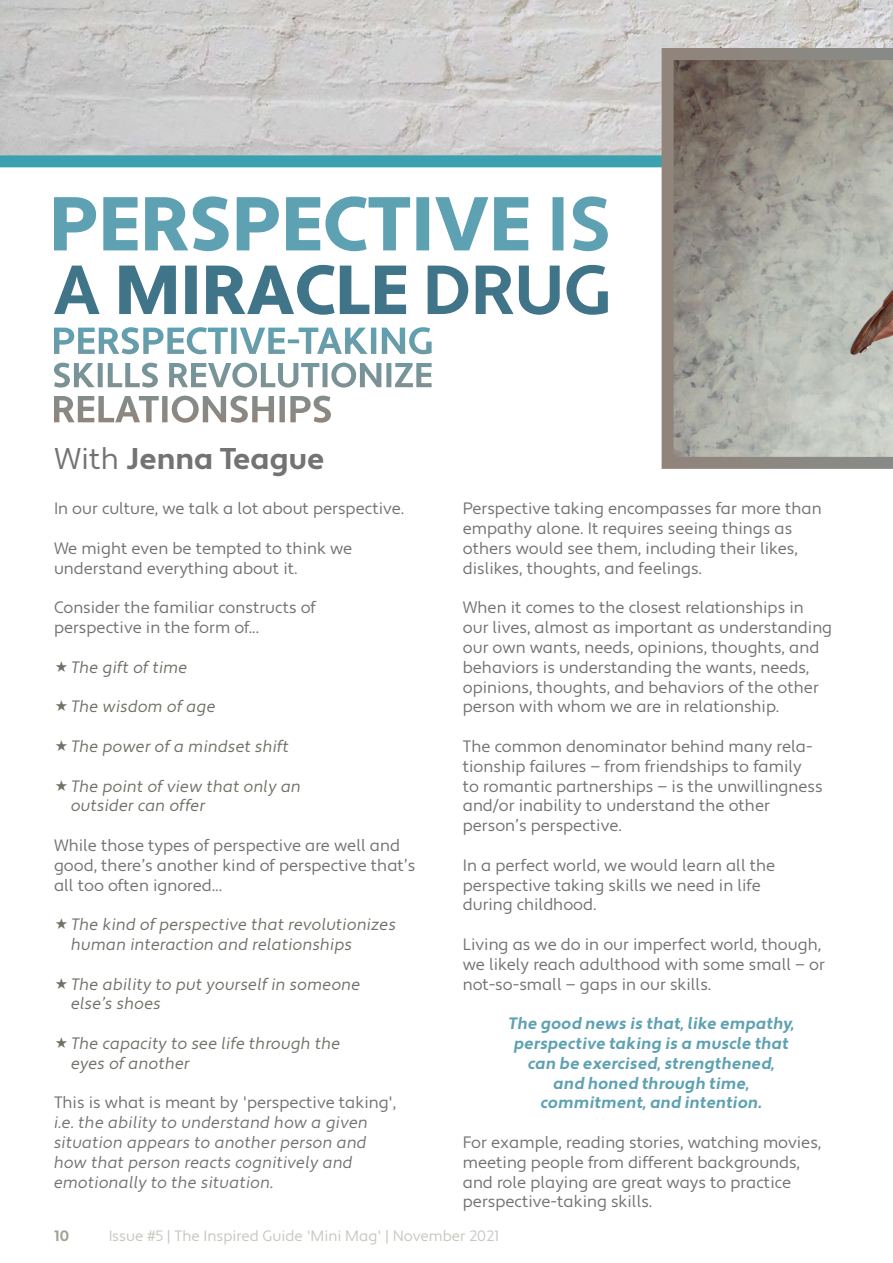
<style>
.page{position:relative;width:893px;height:1263px;background:#fff}
.page>*{position:absolute;margin:0;border:0;box-sizing:border-box;transform-origin:0 0}
.t1{font:700 30px "Apertura";color:#737373}
.t2{font:16.5px/19.8px "Apertura";color:#737373}
.t3{font:16.5px/19.8px "Apertura Obliq";color:#71716a}
.t4{font:16.5px/19.8px "Apertura Bold Obliq";color:#5ea1b2;text-align:center}
.t5{font:16.5px/19.8px "Apertura Obliq";color:#737373}
.t6{font:15px "Apertura";color:#a3a197}
.t7{font:700 15px "Apertura";color:#a3a197}
.s1{font-weight:400}
</style>
<div class="page">
<img style="left:0;top:0;width:893px;height:155px">
<div style="left:0;top:155px;width:893px;height:12px;background:#3ba1b0"></div>
<svg style="left:54px;top:396px;width:277px;height:27px"></svg>
<svg style="left:54px;top:363px;width:378px;height:25px"></svg>
<svg style="left:54px;top:327px;width:378px;height:27px"></svg>
<svg style="left:54px;top:265px;width:554px;height:50px"></svg>
<svg style="left:54px;top:196px;width:554px;height:55px"></svg>
<svg style="left:662px;top:48px;width:231px;height:421px;background:#a19f97"></svg>
<h1 class="t1" style="left:54px;top:440px;width:271px"><span class="s1">With</span> Jenna Teague</h1>
<p class="t2" style="left:54px;top:499px;width:352px">In our culture, we talk a lot about perspective.</p>
<p class="t2" style="left:54px;top:539px;width:300px">We might even be tempted to think we understand everything about it.</p>
<p class="t2" style="left:54px;top:598px;width:263px">Consider the familiar constructs of perspective in the form of...</p>
<p class="t3" style="left:71px;top:658px;width:118px">The gift of time</p>
<p class="t3" style="left:71px;top:697px;width:146px">The wisdom of age</p>
<p class="t3" style="left:71px;top:737px;width:220px">The power of a mindset shift</p>
<p class="t3" style="left:71px;top:776px;width:232px">The point of view that only an outsider can offer</p>
<p class="t2" style="left:54px;top:836px;width:363px">While those types of perspective are well and good, there’s another kind of perspective that’s all too often ignored...</p>
<p class="t3" style="left:71px;top:915px;width:327px">The kind of perspective that revolutionizes human interaction and relationships</p>
<p class="t3" style="left:71px;top:974px;width:291px">The ability to put yourself in someone else’s shoes</p>
<p class="t3" style="left:71px;top:1034px;width:271px">The capacity to see life through the eyes of another</p>
<p class="t2" style="left:54px;top:1093px;width:344px">This is what is meant by 'perspective taking',</p>
<p class="t5" style="left:54px;top:1113px;width:315px">i.e. the ability to understand how a given situation appears to another person and how that person reacts cognitively and emotionally to the situation.</p>
<p class="t2" style="left:463px;top:499px;width:360px">Perspective taking encompasses far more than empathy alone. It requires seeing things as others would see them, including their likes, dislikes, thoughts, and feelings.</p>
<p class="t2" style="left:463px;top:598px;width:371px">When it comes to the closest relationships in our lives, almost as important as understanding our own wants, needs, opinions, thoughts, and behaviors is understanding the wants, needs, opinions, thoughts, and behaviors of the other person with whom we are in relationship.</p>
<p class="t2" style="left:463px;top:737px;width:361px">The common denominator behind many rela&shy;tionship failures — from friendships to family<br>to romantic partnerships — is the unwillingness and/or inability to understand the other person’s perspective.</p>
<p class="t2" style="left:463px;top:856px;width:314px">In a perfect world, we would learn all the perspective taking skills we need in life during childhood.</p>
<p class="t2" style="left:463px;top:935px;width:364px">Living as we do in our imperfect world, though, we likely reach adulthood with some small — or not-so-small — gaps in our skills.</p>
<p class="t4" style="left:508px;top:1014px;width:288px">The good news is that, like empathy, perspective taking is a muscle that can be exercised, strengthened,<br>and honed through time, commitment, and intention.</p>
<p class="t2" style="left:463px;top:1133px;width:360px">For example, reading stories, watching movies, meeting people from different backgrounds, and role playing are great ways to practice perspective-taking skills.</p>
<p class="t7" style="left:54px;top:1227px;width:16px">10</p>
<p class="t6" style="left:108px;top:1227px;width:392px">Issue #5 | The Inspired Guide 'Mini Mag' | November 2021</p>
</div>
